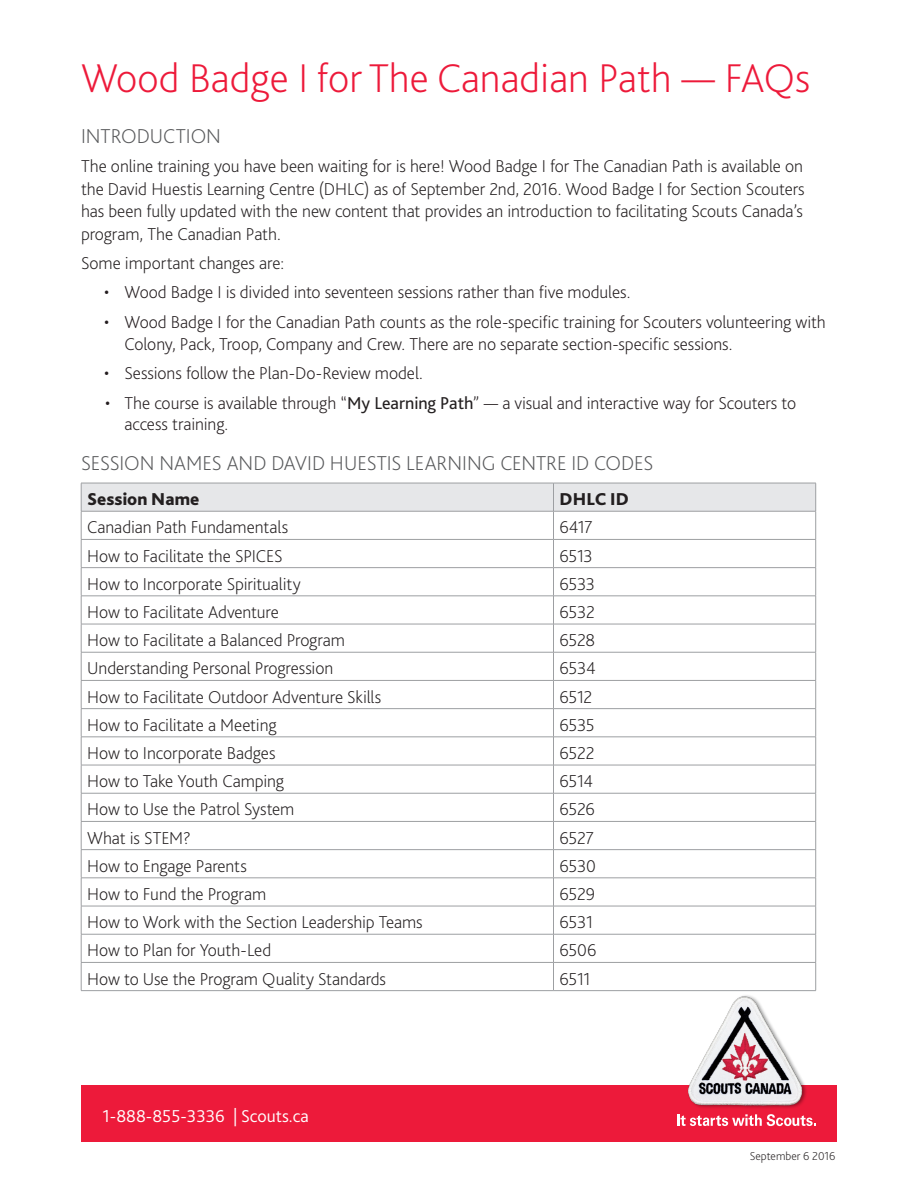
<style>
.page{position:relative;width:918px;height:1188px;background:#fff}
.page>*{position:absolute;margin:0;border:0;box-sizing:border-box;transform-origin:0 0}
.t1{font:200 42px "Bliss 2";color:#ed1a3a}
.t2{font:200 21px "Bliss 2";color:#57585a}
.Body{font:200 18px "Bliss 2";letter-spacing:-.01em;color:#231f20}
.t3{font:200 18px/22.5px "Bliss 2";letter-spacing:-.005em;color:#231c1e}
.Body_2{font:200 18px/22.5px "Bliss 2";letter-spacing:-.005em;color:#231f20;text-align:justify}
.t4{font:300 18px "Bliss 2";color:#fff}
.Body_2-2{font:800 18px "Bliss 2";letter-spacing:.005em;color:#231f20}
.Body-2{font:800 18px "Bliss 2";letter-spacing:.01em;color:#231f20}
.t5{font:200 12px "Bliss 2";color:#231f20}
.s1{font-weight:400;color:#231f20}
</style>
<div class="page">
<svg style="left:81px;top:483px;width:735px;height:507px"></svg>
<hr style="left:81px;top:990px;width:473px;height:1px;background:#9d9fa2">
<hr style="left:554px;top:990px;width:262px;height:1px;background:#9d9fa2">
<div style="left:81px;top:1085px;width:756px;height:57px;background:#ed1a3a"></div>
<img style="left:675px;top:983px;width:140px;height:125px">
<svg style="left:677px;top:1114px;width:139px;height:12px"></svg>
<p class="t1" style="left:81px;top:52px;width:731px">Wood Badge I for The Canadian Path — FAQs</p>
<h2 class="t2" style="left:81px;top:123px;width:142px">INTRODUCTION</h2>
<p class="Body_2" style="left:81px;top:155px;width:725px">The online training you have been waiting for is here! Wood Badge I for The Canadian Path is available on the David Huestis Learning Centre (DHLC) as of September 2nd, 2016. Wood Badge I for Section Scouters has been fully updated with the new content that provides an introduction to facilitating Scouts Canada’s program, The Canadian Path.</p>
<p class="Body_2" style="left:81px;top:251px;width:205px">Some important changes are:</p>
<p class="t3" style="left:104px;top:281px;width:528px">• Wood Badge I is divided into seventeen sessions rather than five modules.</p>
<p class="t3" style="left:124px;top:310px;width:703px;text-indent:-20px">• Wood Badge I for the Canadian Path counts as the role-specific training for Scouters volunteering with<br>Colony, Pack, Troop, Company and Crew. There are no separate section-specific sessions.</p>
<p class="t3" style="left:104px;top:362px;width:320px">• Sessions follow the Plan-Do-Review model.</p>
<p class="t3" style="left:124px;top:392px;width:673px;line-height:21px;text-indent:-20px">• The course is available through “<span class="s1">My Learning Path</span>” — a visual and interactive way for Scouters to access training.</p>
<h2 class="t2" style="left:81px;top:450px;width:574px">SESSION NAMES AND DAVID HUESTIS LEARNING CENTRE ID CODES</h2>
<p class="Body_2-2" style="left:87px;top:488px;width:114px">Session Name</p>
<p class="Body-2" style="left:560px;top:488px;width:71px">DHLC ID</p>
<p class="Body" style="left:87px;top:516px;width:202px">Canadian Path Fundamentals</p>
<p class="Body" style="left:560px;top:516px;width:35px">6417</p>
<p class="Body" style="left:87px;top:544px;width:197px">How to Facilitate the SPICES</p>
<p class="Body" style="left:560px;top:544px;width:35px">6513</p>
<p class="Body" style="left:87px;top:573px;width:215px">How to Incorporate Spirituality</p>
<p class="Body" style="left:560px;top:573px;width:37px">6533</p>
<p class="Body" style="left:87px;top:601px;width:193px">How to Facilitate Adventure</p>
<p class="Body" style="left:560px;top:601px;width:37px">6532</p>
<p class="Body" style="left:87px;top:629px;width:259px">How to Facilitate a Balanced Program</p>
<p class="Body" style="left:560px;top:629px;width:37px">6528</p>
<p class="Body" style="left:87px;top:657px;width:248px">Understanding Personal Progression</p>
<p class="Body" style="left:560px;top:657px;width:38px">6534</p>
<p class="Body" style="left:87px;top:685px;width:296px">How to Facilitate Outdoor Adventure Skills</p>
<p class="Body" style="left:560px;top:685px;width:34px">6512</p>
<p class="Body" style="left:87px;top:714px;width:191px">How to Facilitate a Meeting</p>
<p class="Body" style="left:560px;top:714px;width:37px">6535</p>
<p class="Body" style="left:87px;top:742px;width:190px">How to Incorporate Badges</p>
<p class="Body" style="left:560px;top:742px;width:37px">6522</p>
<p class="Body" style="left:87px;top:770px;width:199px">How to Take Youth Camping</p>
<p class="Body" style="left:560px;top:770px;width:35px">6514</p>
<p class="Body" style="left:87px;top:798px;width:209px">How to Use the Patrol System</p>
<p class="Body" style="left:560px;top:798px;width:37px">6526</p>
<p class="Body" style="left:87px;top:826px;width:105px">What is STEM?</p>
<p class="Body" style="left:560px;top:826px;width:36px">6527</p>
<p class="Body" style="left:87px;top:855px;width:161px">How to Engage Parents</p>
<p class="Body" style="left:560px;top:855px;width:38px">6530</p>
<p class="Body" style="left:87px;top:883px;width:181px">How to Fund the Program</p>
<p class="Body" style="left:560px;top:883px;width:37px">6529</p>
<p class="Body" style="left:87px;top:911px;width:337px">How to Work with the Section Leadership Teams</p>
<p class="Body" style="left:560px;top:911px;width:35px">6531</p>
<p class="Body" style="left:87px;top:939px;width:186px">How to Plan for Youth-Led</p>
<p class="Body" style="left:560px;top:939px;width:39px">6506</p>
<p class="Body" style="left:87px;top:967px;width:300px">How to Use the Program Quality Standards</p>
<p class="Body" style="left:560px;top:967px;width:33px">6511</p>
<p class="t4" style="left:103px;top:1105px;width:208px">1-888-855-3336 | Scouts.ca</p>
<p class="t5" style="left:750px;top:1149px;width:87px">September 6 2016</p>
</div>
